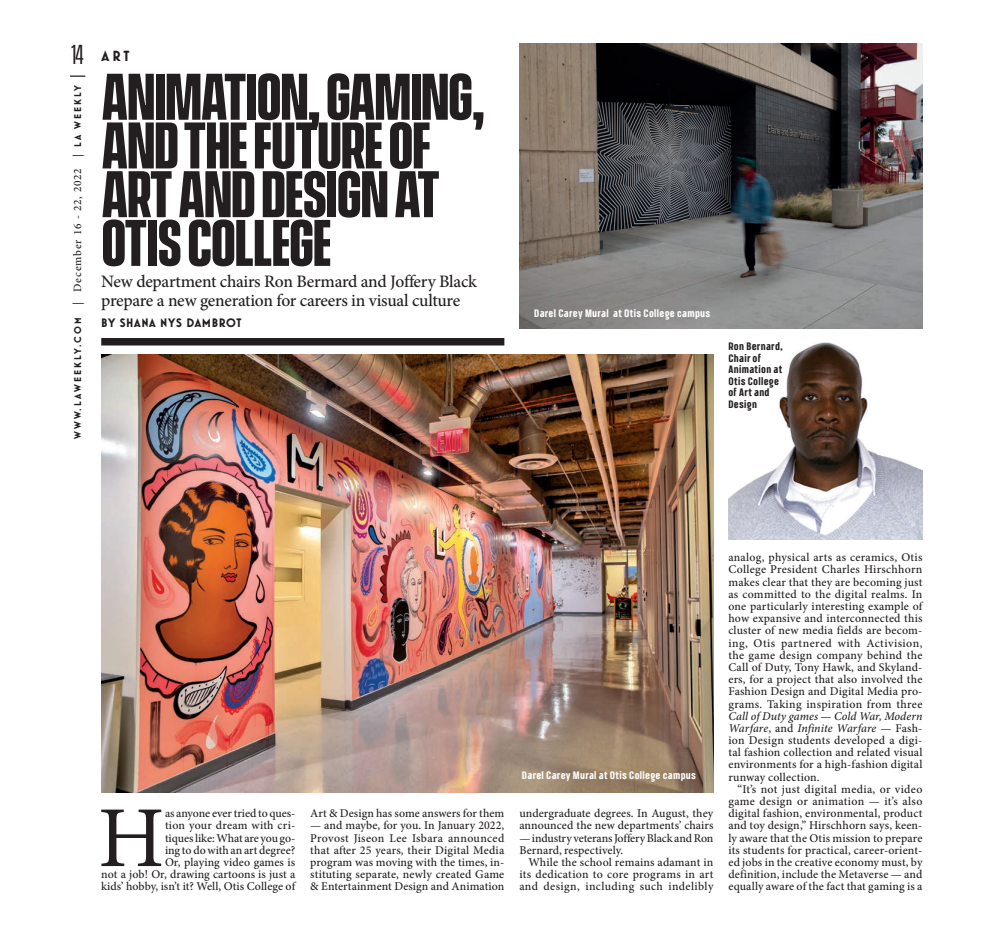
<style>
.page{position:relative;width:990px;height:945px;background:#fff}
.page>*{position:absolute;margin:0;border:0;box-sizing:border-box;transform-origin:0 0}
.t1{font:86.88px "Minion Pro";color:#231f20}
.t2{font:700 60px/48.8px "Vanguard CF";letter-spacing:-.015em;color:#231f20}
.t3{font:25px "Vanguard CF";color:#231f20}
.t4{font:500 17.5px/18.8px "Minion Pro";letter-spacing:-.015em;color:#231f20}
.t5{font:700 15px "Mostra Nuova Alt D";color:#231f20}
.t6{font:700 12.5px "Mostra Nuova Alt D";letter-spacing:.05em;color:#231f20}
.t7{font:500 11.88px/12.1px "Minion Pro";letter-spacing:.005em;color:#231f20;text-align:justify}
.t8{font:700 10.25px "Coast";letter-spacing:.03em;color:#fff}
.t9{font:700 10.25px/11.5px "Coast";letter-spacing:.03em;color:#231f20}
.t10{font:700 10px "Mostra Nuova";letter-spacing:.225em;color:#231f20}
.s1{font-family:"Minion Pro";font-weight:500;font-size:11.25px}
.s2{font-style:italic}
</style>
<div class="page">
<svg style="left:70px;top:76px;width:15px;height:1px"></svg>
<div style="left:101px;top:338px;width:403px;height:8px;background:#231f20"></div>
<img style="left:519px;top:44px;width:403px;height:285px">
<img style="left:101px;top:354px;width:612px;height:439px">
<img style="left:728px;top:342px;width:194px;height:198px">
<h3 class="t3" style="left:71px;top:41px;width:15px">14</h3>
<p class="t10" style="left:72px;top:439px;width:356px;rotate:-90deg">WWW.LAWEEKLY.COM <span class="s1">| December 16 - 22, 2022 |</span> LA WEEKLY</p>
<p class="t5" style="left:102px;top:47px;width:30px">ART</p>
<h2 class="t2" style="left:101px;top:76px;width:385px">ANIMATION, GAMING,<br>AND THE FUTURE OF<br>ART AND DESIGN AT<br>OTIS COLLEGE</h2>
<h3 class="t4" style="left:101px;top:272px;width:377px">New department chairs Ron Bermard and Joffery Black prepare a new generation for careers in visual culture</h3>
<p class="t6" style="left:101px;top:315px;width:142px">BY SHANA NYS DAMBROT</p>
<p class="t8" style="left:534px;top:308px;width:178px">Darel Carey Mural at Otis College campus</p>
<p class="t9" style="left:728px;top:341px;width:56px">Ron Bernard,<br>Chair of<br>Animation at<br>Otis College of Art and<br>Design</p>
<h1 class="t1" style="left:98px;top:780px;width:68px">H</h1>
<p class="t7" style="left:101px;top:807px;width:196px;text-align:right">as anyone ever tried to ques-<br>tion your dream with cri-<br>tiques like: What are you go-<br>ing to do with an art degree?<br>Or, playing video games is<br>not a job! Or, drawing cartoons is just a kids’ hobby, isn’t it? Well, Otis College of</p>
<p class="t7" style="left:310px;top:807px;width:196px">Art &amp; Design has some answers for them</p>
<p class="t7" style="left:310px;top:820px;width:196px">— and maybe, for you. In January 2022, Provost Jiseon Lee Isbara announced that after 25 years, their Digital Media program was moving with the times, in&shy;stituting separate, newly created Game &amp; Entertainment Design and Animation</p>
<p class="t8" style="left:522px;top:769px;width:176px">Darel Carey Mural at Otis College campus</p>
<p class="t7" style="left:519px;top:807px;width:196px">undergraduate degrees. In August, they announced the new departments’ chairs</p>
<p class="t7" style="left:519px;top:832px;width:196px">— industry veterans Joffery Black and Ron<br>Bernard, respectively.</p>
<p class="t7" style="left:519px;top:856px;width:196px;text-indent:9px">While the school remains adamant in its dedication to core programs in art and design, including such indelibly</p>
<p class="t7" style="left:728px;top:551px;width:196px">analog, physical arts as ceramics, Otis College President Charles Hirschhorn makes clear that they are becoming just as committed to the digital realms. In one particularly interesting example of how expansive and interconnected this cluster of new media fields are becom&shy;ing, Otis partnered with Activision, the game design company behind the Call of Duty, Tony Hawk, and Skyland&shy;ers, for a project that also involved the Fashion Design and Digital Media pro&shy;grams. Taking inspiration from three <span class="s2">Call of Duty games</span> — <span class="s2">Cold War, Modern Warfare</span>, and <span class="s2">Infinite Warfare</span> — Fash&shy;ion Design students developed a digi&shy;tal fashion collection and related visual environments for a high-fashion digital runway collection.</p>
<p class="t7" style="left:728px;top:783px;width:196px;text-indent:9px">“It’s not just digital media, or video game design or animation — it’s also digital fashion, environmental, product and toy design,” Hirschhorn says, keen&shy;ly aware that the Otis mission to prepare its students for practical, career-orient&shy;ed jobs in the creative economy must, by definition, include the Metaverse — and equally aware of the fact that gaming is a</p>
</div>
